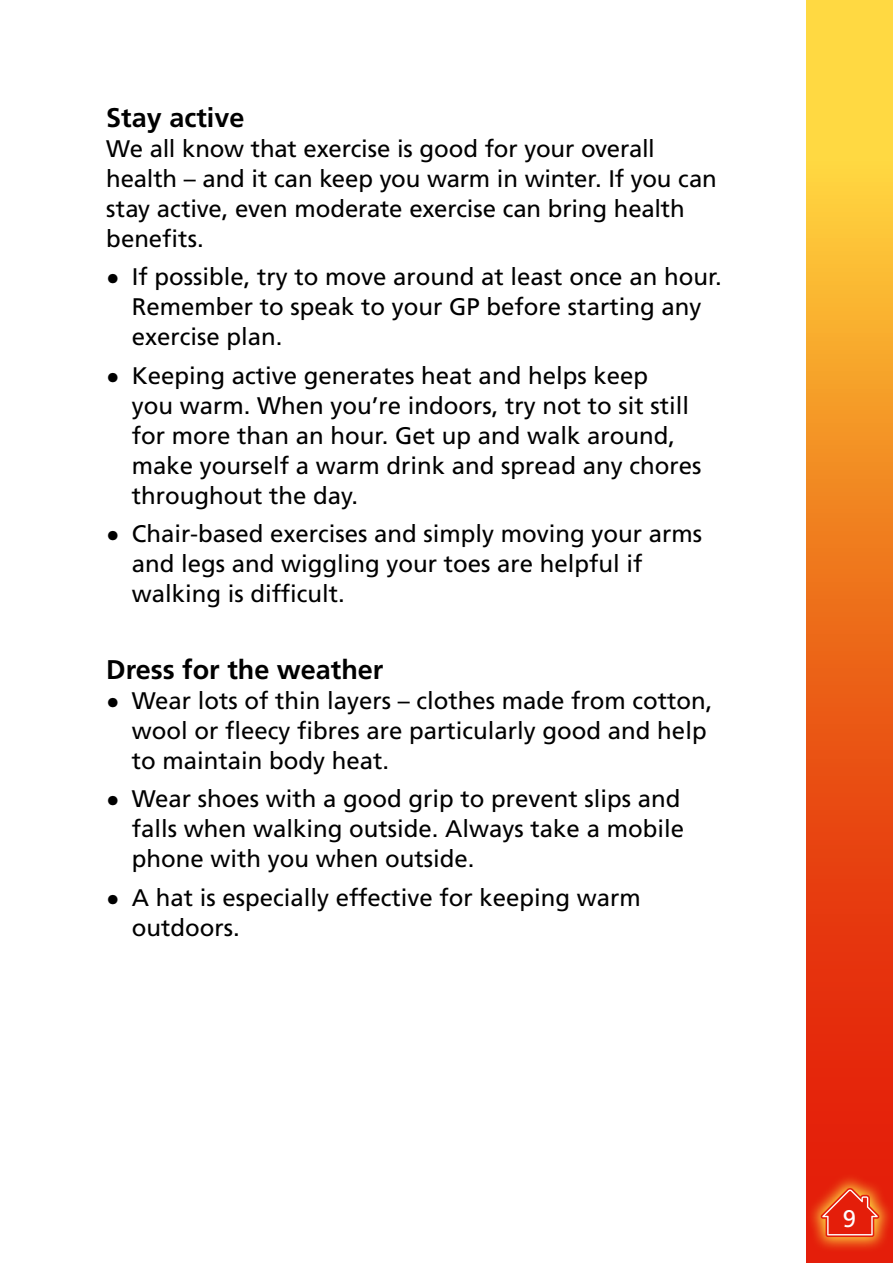
<style>
.page{position:relative;width:893px;height:1263px;background:#fff}
.page>*{position:absolute;margin:0;border:0;box-sizing:border-box;transform-origin:0 0}
.Heading_3{font:700 27px "Frutiger LT Std";color:#000}
.Main{font:24px/30px "Frutiger LT Std";color:#000}
.t1{font:24px "Frutiger LT Std";color:#fff}
.s1{font-size:27px}
</style>
<div class="page">
<svg style="left:806px;top:0;width:87px;height:1263px;background:#f07921"></svg>
<svg style="left:806px;top:1173px;width:87px;height:79px;background:#e6320f"></svg>
<svg style="left:820px;top:1188px;width:59px;height:49px;background:#e94825"></svg>
<p class="Heading_3" style="left:106px;top:101px;width:140px">Stay active</p>
<p class="Main" style="left:106px;top:133px;width:612px">We all know that exercise is good for your overall health – and it can keep you warm in winter. If you can stay active, even moderate exercise can bring health benefits.</p>
<p class="Main" style="left:132px;top:262px;width:591px;text-indent:-26px"><span class="s1">•</span> If possible, try to move around at least once an hour.<br>Remember to speak to your GP before starting any exercise plan.</p>
<p class="Main" style="left:132px;top:360px;width:571px;text-indent:-26px"><span class="s1">•</span> Keeping active generates heat and helps keep<br>you warm. When you’re indoors, try not to sit still for more than an hour. Get up and walk around, make yourself a warm drink and spread any chores throughout the day.</p>
<p class="Main" style="left:132px;top:519px;width:572px;text-indent:-26px"><span class="s1">•</span> Chair-based exercises and simply moving your arms and legs and wiggling your toes are helpful if walking is difficult.</p>
<p class="Heading_3" style="left:106px;top:654px;width:279px">Dress for the weather</p>
<p class="Main" style="left:132px;top:686px;width:582px;text-indent:-26px"><span class="s1">•</span> Wear lots of thin layers – clothes made from cotton, wool or fleecy fibres are particularly good and help to maintain body heat.</p>
<p class="Main" style="left:132px;top:784px;width:554px;text-indent:-26px"><span class="s1">•</span> Wear shoes with a good grip to prevent slips and falls when walking outside. Always take a mobile phone with you when outside.</p>
<p class="Main" style="left:132px;top:883px;width:511px;text-indent:-26px"><span class="s1">•</span> A hat is especially effective for keeping warm outdoors.</p>
<p class="t1" style="left:843px;top:1205px;width:15px">9</p>
</div>
